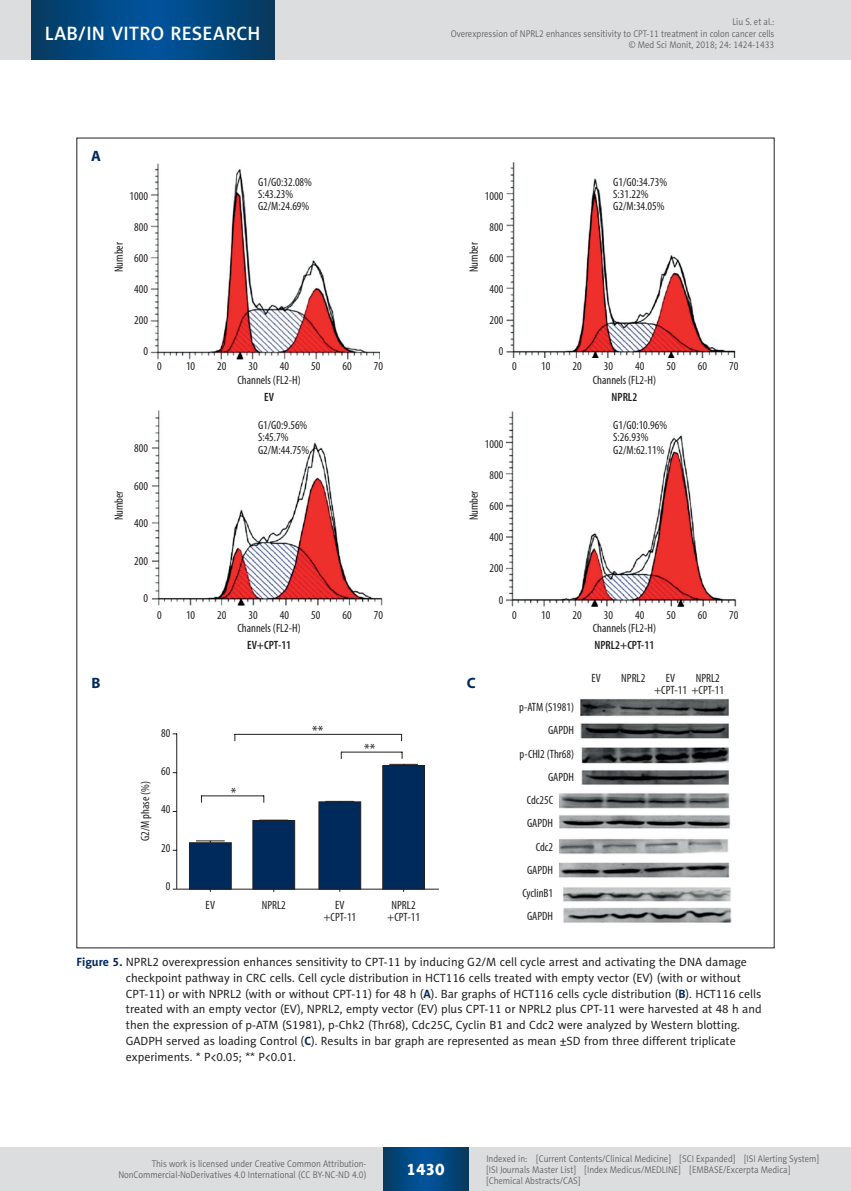
<style>
.page{position:relative;width:851px;height:1191px;background:#fff}
.page>*{position:absolute;margin:0;border:0;box-sizing:border-box;transform-origin:0 0}
.t1{font:19.5px "Naomi Sans EFN Medium";letter-spacing:.015em;color:#fff}
.t2{font:16.5px "Naomi Sans EFN Heavy";color:#fff}
.t3{font:condensed 15px "Myriad Pro";color:#231f20}
.t4{font:700 15px "Myriad Pro";color:#00295c}
.MSM_Rycina_tytul{font:12px/15.8px "Naomi Sans EFN";color:#231f20}
.t5{font:condensed 12px/12px "Myriad Pro";color:#231f20}
.t6{font:600 condensed 12px "Myriad Pro";color:#231f20}
.t7{font:9.75px/11.2px "Naomi Sans EFN Light";color:#57585a;text-align:right;scale:.9 1}
.s1{font-weight:700;color:#00295c}
</style>
<div class="page">
<img style="left:150px;top:164px;width:230px;height:195px">
<img style="left:506px;top:162px;width:229px;height:196px">
<img style="left:152px;top:410px;width:230px;height:195px">
<img style="left:506px;top:411px;width:230px;height:195px">
<img style="left:559px;top:698px;width:172px;height:224px">
<hr style="left:173px;top:888px;width:266px;height:1px;background:#231f20">
<hr style="left:176px;top:733px;width:1px;height:155px;background:#231f20">
<svg style="left:196px;top:840px;width:29px;height:1px"></svg>
<hr style="left:210px;top:841px;width:1px;height:51px;background:#231f20">
<div style="left:189px;top:842px;width:42px;height:47px;background:#00295c;border:1px solid #231f20"></div>
<hr style="left:273px;top:820px;width:1px;height:72px;background:#231f20">
<hr style="left:339px;top:801px;width:1px;height:91px;background:#231f20">
<hr style="left:403px;top:764px;width:1px;height:128px;background:#231f20">
<hr style="left:201px;top:795px;width:63px;height:1px;background:#231f20">
<svg style="left:234px;top:733px;width:191px;height:157px"></svg>
<div style="left:0;top:1148px;width:850px;height:43px;background:#dcdddf"></div>
<svg style="left:383px;top:1147px;width:85px;height:43px;background:#02477e"></svg>
<div style="left:0;top:0;width:850px;height:60px;background:#dcdddf"></div>
<hr style="left:850px;top:0;width:1px;height:60px;background:#dcdddf">
<svg style="left:32px;top:0;width:242px;height:60px;background:#02477f"></svg>
<h1 class="t1" style="left:45px;top:22px;width:217px">LAB/IN VITRO RESEARCH</h1>
<p class="t7" style="left:450px;top:16px;width:361px">Liu S. et al.:<br>Overexpression of NPRL2 enhances sensitivity to CPT-11 treatment in colon cancer cells © Med Sci Monit, 2018; 24: 1424-1433</p>
<p class="t4" style="left:91px;top:147px;width:11px">A</p>
<p class="t5" style="left:129px;top:189px;width:20px">1000</p>
<p class="t5" style="left:134px;top:220px;width:15px">800</p>
<p class="t5" style="left:134px;top:252px;width:15px">600</p>
<p class="t5" style="left:134px;top:283px;width:15px">400</p>
<p class="t5" style="left:134px;top:314px;width:15px">200</p>
<p class="t5" style="left:143px;top:345px;width:6px">0</p>
<p class="t5" style="left:112px;top:272px;width:31px;rotate:-90deg">Number</p>
<p class="t5" style="left:258px;top:175px;width:55px">G1/G0:32.08%<br>S:43.23%<br>G2/M:24.69%</p>
<p class="t5" style="left:484px;top:189px;width:20px">1000</p>
<p class="t5" style="left:489px;top:220px;width:15px">800</p>
<p class="t5" style="left:489px;top:252px;width:15px">600</p>
<p class="t5" style="left:489px;top:283px;width:15px">400</p>
<p class="t5" style="left:489px;top:314px;width:15px">200</p>
<p class="t5" style="left:498px;top:345px;width:6px">0</p>
<p class="t5" style="left:467px;top:272px;width:31px;rotate:-90deg">Number</p>
<p class="t5" style="left:613px;top:175px;width:55px">G1/G0:34.73%<br>S:31.22%<br>G2/M:34.05%</p>
<p class="t5" style="left:157px;top:360px;width:6px">0</p>
<p class="t5" style="left:186px;top:360px;width:11px">10</p>
<p class="t5" style="left:217px;top:360px;width:11px">20</p>
<p class="t5" style="left:248px;top:360px;width:11px">30</p>
<p class="t5" style="left:237px;top:359px;width:65px;line-height:13.5px;text-indent:42px">40<br>Channels (FL2-H)</p>
<p class="t6" style="left:264px;top:390px;width:11px">EV</p>
<p class="t5" style="left:311px;top:360px;width:11px">50</p>
<p class="t5" style="left:342px;top:360px;width:11px">60</p>
<p class="t5" style="left:374px;top:360px;width:11px">70</p>
<p class="t5" style="left:512px;top:360px;width:6px">0</p>
<p class="t5" style="left:541px;top:360px;width:11px">10</p>
<p class="t5" style="left:572px;top:360px;width:11px">20</p>
<p class="t5" style="left:603px;top:360px;width:11px">30</p>
<p class="t5" style="left:592px;top:359px;width:65px;line-height:13.5px;text-indent:42px">40<br>Channels (FL2-H)</p>
<p class="t6" style="left:611px;top:390px;width:27px">NPRL2</p>
<p class="t5" style="left:666px;top:360px;width:11px">50</p>
<p class="t5" style="left:697px;top:360px;width:11px">60</p>
<p class="t5" style="left:729px;top:360px;width:11px">70</p>
<p class="t5" style="left:112px;top:520px;width:31px;rotate:-90deg">Number</p>
<p class="t5" style="left:134px;top:442px;width:15px">800</p>
<p class="t5" style="left:134px;top:480px;width:15px">600</p>
<p class="t5" style="left:134px;top:517px;width:15px">400</p>
<p class="t5" style="left:134px;top:555px;width:15px">200</p>
<p class="t5" style="left:143px;top:592px;width:6px">0</p>
<p class="t5" style="left:258px;top:419px;width:53px">G1/G0:9.56%<br>S:45.7%<br>G2/M:44.75%</p>
<p class="t5" style="left:484px;top:438px;width:20px">1000</p>
<p class="t5" style="left:489px;top:469px;width:15px">800</p>
<p class="t5" style="left:489px;top:500px;width:15px">600</p>
<p class="t5" style="left:489px;top:531px;width:15px">400</p>
<p class="t5" style="left:489px;top:562px;width:15px">200</p>
<p class="t5" style="left:498px;top:593px;width:6px">0</p>
<p class="t5" style="left:467px;top:520px;width:31px;rotate:-90deg">Number</p>
<p class="t5" style="left:613px;top:419px;width:55px">G1/G0:10.96%<br>S:26.93%<br>G2/M:62.11%</p>
<p class="t5" style="left:157px;top:608px;width:6px">0</p>
<p class="t5" style="left:186px;top:608px;width:11px">10</p>
<p class="t5" style="left:217px;top:608px;width:11px">20</p>
<p class="t5" style="left:248px;top:608px;width:11px">30</p>
<p class="t5" style="left:237px;top:607px;width:65px;line-height:13.5px;text-indent:42px">40<br>Channels (FL2-H)</p>
<p class="t6" style="left:247px;top:638px;width:45px">EV+CPT-11</p>
<p class="t5" style="left:311px;top:608px;width:11px">50</p>
<p class="t5" style="left:342px;top:608px;width:11px">60</p>
<p class="t5" style="left:374px;top:608px;width:11px">70</p>
<p class="t5" style="left:512px;top:608px;width:6px">0</p>
<p class="t5" style="left:541px;top:608px;width:11px">10</p>
<p class="t5" style="left:572px;top:608px;width:11px">20</p>
<p class="t5" style="left:603px;top:608px;width:11px">30</p>
<p class="t5" style="left:592px;top:607px;width:65px;line-height:13.5px;text-indent:42px">40<br>Channels (FL2-H)</p>
<p class="t6" style="left:594px;top:638px;width:61px">NPRL2+CPT-11</p>
<p class="t5" style="left:666px;top:608px;width:11px">50</p>
<p class="t5" style="left:697px;top:608px;width:11px">60</p>
<p class="t5" style="left:729px;top:608px;width:11px">70</p>
<p class="t4" style="left:91px;top:673px;width:11px">B</p>
<p class="t4" style="left:467px;top:673px;width:10px">C</p>
<p class="t5" style="left:139px;top:841px;width:61px;rotate:-90deg">G2/M phase (%)</p>
<p class="t5" style="left:161px;top:726px;width:11px">80</p>
<p class="t5" style="left:161px;top:765px;width:11px">60</p>
<p class="t5" style="left:161px;top:803px;width:11px">40</p>
<p class="t5" style="left:161px;top:841px;width:11px">20</p>
<p class="t5" style="left:166px;top:879px;width:6px">0</p>
<p class="t3" style="left:231px;top:783px;width:7px">*</p>
<p class="t3" style="left:312px;top:722px;width:13px">**</p>
<p class="t3" style="left:364px;top:740px;width:13px">**</p>
<p class="t5" style="left:206px;top:898px;width:11px">EV</p>
<p class="t5" style="left:262px;top:898px;width:26px">NPRL2</p>
<p class="t5" style="left:323px;top:898px;width:34px;text-align:center">EV +CPT-11</p>
<p class="t5" style="left:387px;top:898px;width:34px;text-align:center">NPRL2 +CPT-11</p>
<p class="t5" style="left:519px;top:701px;width:56px">p-ATM (S1981)</p>
<p class="t5" style="left:548px;top:724px;width:28px">GAPDH</p>
<p class="t5" style="left:519px;top:747px;width:56px">p-CHl2 (Thr68)</p>
<p class="t5" style="left:548px;top:770px;width:28px">GAPDH</p>
<p class="t5" style="left:526px;top:794px;width:28px">Cdc25C</p>
<p class="t5" style="left:527px;top:817px;width:28px">GAPDH</p>
<p class="t5" style="left:535px;top:840px;width:19px">Cdc2</p>
<p class="t5" style="left:527px;top:863px;width:28px">GAPDH</p>
<p class="t5" style="left:522px;top:887px;width:32px">CyclinB1</p>
<p class="t5" style="left:527px;top:910px;width:28px">GAPDH</p>
<p class="t5" style="left:591px;top:671px;width:11px">EV</p>
<p class="t5" style="left:621px;top:671px;width:26px">NPRL2</p>
<p class="t5" style="left:654px;top:671px;width:72px;text-indent:12px">EV<br>+CPT-11 +CPT-11</p>
<p class="t5" style="left:695px;top:671px;width:26px">NPRL2</p>
<p class="MSM_Rycina_tytul" style="left:126px;top:954px;width:637px;text-indent:-49px"><span class="s1">Figure 5.</span> NPRL2 overexpression enhances sensitivity to CPT-11 by inducing G2/M cell cycle arrest and activating the DNA damage checkpoint pathway in CRC cells. Cell cycle distribution in HCT116 cells treated with empty vector (EV) (with or without CPT-11) or with NPRL2 (with or without CPT-11) for 48 h (<span class="s1">A</span>). Bar graphs of HCT116 cells cycle distribution (<span class="s1">B</span>). HCT116 cells treated with an empty vector (EV), NPRL2, empty vector (EV) plus CPT-11 or NPRL2 plus CPT-11 were harvested at 48 h and then the expression of p-ATM (S1981), p-Chk2 (Thr68), Cdc25C, Cyclin B1 and Cdc2 were analyzed by Western blotting.<br>GADPH served as loading Control (<span class="s1">C</span>). Results in bar graph are represented as mean ±SD from three different triplicate experiments. * P&lt;0.05; ** P&lt;0.01.</p>
<p class="t7" style="left:118px;top:1158px;width:277px">This work is licensed under Creative Common Attribution-<br>NonCommercial-NoDerivatives 4.0 International (CC BY-NC-ND 4.0)</p>
<h2 class="t2" style="left:406px;top:1159px;width:40px">1430</h2>
<p class="t7" style="left:486px;top:1152px;width:371px;text-align:left">Indexed in: [Current Contents/Clinical Medicine] [SCI Expanded] [ISI Alerting System] [ISI Journals Master List] [Index Medicus/MEDLINE] [EMBASE/Excerpta Medica] [Chemical Abstracts/CAS]</p>
</div>
